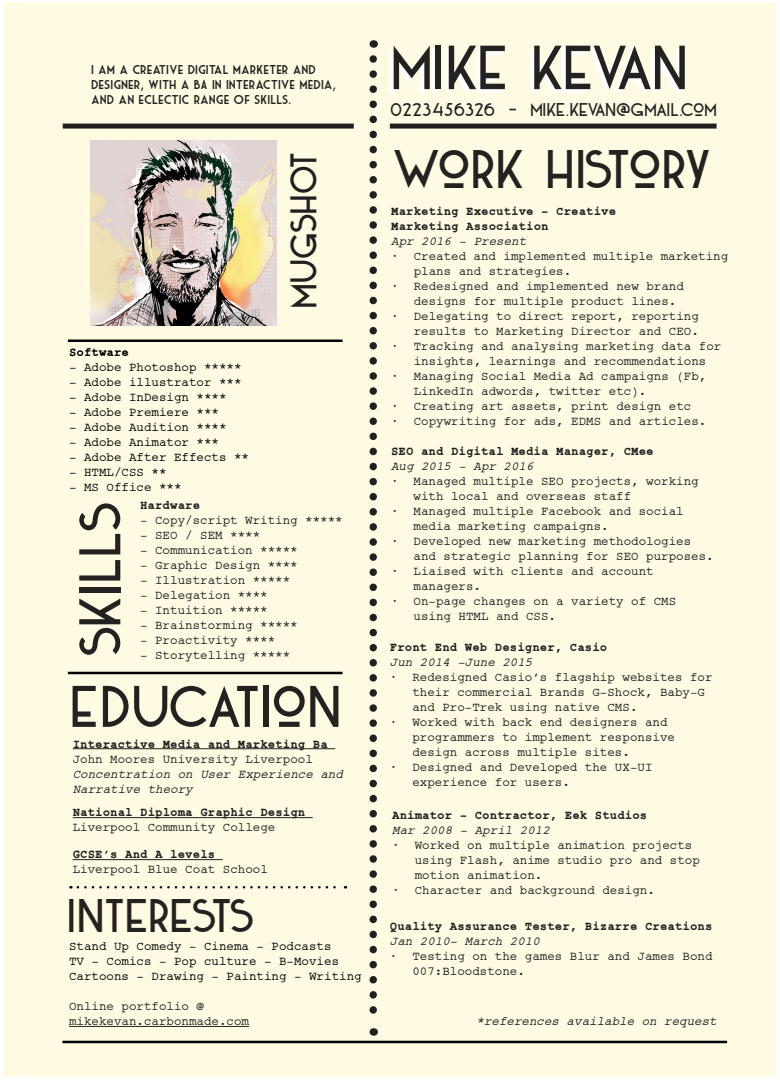
<style>
.page{position:relative;width:780px;height:1088px;background:#fff}
.page>*{position:absolute;margin:0;border:0;box-sizing:border-box;transform-origin:0 0}
.t1{font:54.38px "DK Kaikoura";letter-spacing:-.065em;color:#242121}
.t2{font:51.25px "DK Kaikoura";letter-spacing:-.03em;color:#242121}
.t3{font:47.5px "DK Kaikoura";letter-spacing:-.08em;color:#242121}
.t4{font:41.25px "DK Kaikoura";letter-spacing:-.03em;color:#242121}
.t5{font:32.5px "DK Kaikoura";letter-spacing:-.06em;color:#231f20}
.t6{font:16.12px "DK Kaikoura";letter-spacing:-.045em;color:#242121}
.t7{font:12.5px/15px "Courier Final Draft";color:#231f20}
.t8{font:700 12.5px/15px "Courier Final Draft";color:#231f20}
.t9{font:12.5px/15px "Courier Final Draft";color:#000}
.t10{font:italic 12.5px/15px "Courier Final Draft";color:#231f20}
.t11{font:12.5px/15px "Market Deco";color:#242121}
.t12{font:12.5px/15px "Courier Final Draft";color:#242121}
.t13{font:700 12.5px "Courier Final Draft";color:#000}
.s1{color:#fff}
</style>
<div class="page">
<div style="left:4px;top:3px;width:771px;height:1074px;background:#fffbe3"></div>
<hr style="left:73px;top:748px;width:262px;height:1px;background:#231f20">
<hr style="left:73px;top:817px;width:240px;height:1px;background:#231f20">
<hr style="left:73px;top:859px;width:150px;height:1px;background:#231f20">
<hr style="left:69px;top:1026px;width:180px;height:1px;background:#242121">
<div style="left:63px;top:124px;width:291px;height:5px;background:#231f20"></div>
<img style="left:91px;top:141px;width:185px;height:185px">
<hr style="left:68px;top:339px;width:274px;height:3px;background:#000">
<hr style="left:68px;top:672px;width:274px;height:2px;background:#000">
<svg style="left:78px;top:886px;width:268px;height:2px"></svg>
<hr style="left:62px;top:1041px;width:665px;height:2px;background:#000">
<svg style="left:369px;top:59px;width:8px;height:977px"></svg>
<div style="left:390px;top:124px;width:326px;height:5px;background:#231f20"></div>
<p class="t11" style="left:91px;top:62px;width:247px">I AM A CREATIVE DIGITAL MARKETER AND<br>DESIGNER, WITH A BA IN INTERACTIVE MEDIA,<br>AND AN ECLECTIC RANGE OF SKILLS.</p>
<h3 class="t5" style="left:282px;top:309px;width:159px;rotate:-90deg">MUGSHOT</h3>
<p class="t13" style="left:69px;top:345px;width:62px">Software</p>
<p class="t9" style="left:69px;top:360px;width:174px">- Adobe Photoshop *****</p>
<p class="t9" style="left:69px;top:375px;width:174px">- Adobe illustrator ***</p>
<p class="t9" style="left:69px;top:390px;width:159px">- Adobe InDesign ****</p>
<p class="t9" style="left:69px;top:405px;width:152px">- Adobe Premiere ***</p>
<p class="t9" style="left:69px;top:420px;width:159px">- Adobe Audition ****</p>
<p class="t9" style="left:69px;top:435px;width:152px">- Adobe Animator ***</p>
<p class="t9" style="left:69px;top:450px;width:182px">- Adobe After Effects **</p>
<p class="t9" style="left:69px;top:465px;width:99px">- HTML/CSS **</p>
<p class="t9" style="left:69px;top:480px;width:114px">- MS Office ***</p>
<p class="t8" style="left:140px;top:499px;width:62px">Hardware</p>
<p class="t7" style="left:140px;top:514px;width:204px">- Copy/script Writing *****</p>
<p class="t7" style="left:140px;top:529px;width:122px">- SEO / SEM ****</p>
<p class="t7" style="left:140px;top:544px;width:159px">- Communication *****</p>
<p class="t7" style="left:140px;top:559px;width:159px">- Graphic Design ****</p>
<p class="t7" style="left:140px;top:574px;width:152px">- Illustration *****</p>
<p class="t7" style="left:140px;top:589px;width:129px">- Delegation ****</p>
<p class="t7" style="left:140px;top:604px;width:129px">- Intuition *****</p>
<p class="t7" style="left:140px;top:619px;width:159px">- Brainstorming *****</p>
<p class="t7" style="left:140px;top:634px;width:136px">- Proactivity ****</p>
<p class="t7" style="left:140px;top:649px;width:152px">- Storytelling *****</p>
<h2 class="t2" style="left:69px;top:673px;width:274px">EDUCATION</h2>
<p class="t8" style="left:73px;top:737px;width:257px">Interactive Media and Marketing Ba</p>
<p class="t7" style="left:73px;top:752px;width:242px">John Moores University Liverpool</p>
<p class="t10" style="left:73px;top:767px;width:272px">Concentration on User Experience and<br>Narrative theory</p>
<p class="t8" style="left:73px;top:806px;width:234px">National Diploma Graphic Design</p>
<p class="t7" style="left:73px;top:821px;width:204px">Liverpool Community College</p>
<p class="t8" style="left:73px;top:848px;width:144px">GCSE’s And A levels</p>
<p class="t7" style="left:73px;top:863px;width:197px">Liverpool Blue Coat School</p>
<h3 class="t4" style="left:66px;top:889px;width:191px">INTERESTS</h3>
<p class="t9" style="left:69px;top:940px;width:294px">Stand Up Comedy - Cinema - Podcasts<br>TV - Comics - Pop culture - B-Movies<br>Cartoons - Drawing - Painting - Writing</p>
<p class="t12" style="left:69px;top:1000px;width:182px">Online portfolio @ mikekevan.carbonmade.com</p>
<h2 class="t2" style="left:67px;top:658px;width:160px;rotate:-90deg">SKILLS</h2>
<h1 class="t1" style="left:390px;top:32px;width:296px">MIKE KEV<span class="s1">AN</span></h1>
<p class="t6" style="left:390px;top:99px;width:329px">0223456326 - MIKE.KEVAN@GMAIL.COM</p>
<h3 class="t3" style="left:391px;top:139px;width:323px">WORK HISTORY</h3>
<p class="t8" style="left:391px;top:204px;width:227px">Marketing Executive - Creative<br>Marketing Association</p>
<p class="t10" style="left:391px;top:234px;width:136px">Apr 2016 - Present</p>
<p class="t7" style="left:413px;top:249px;width:316px;text-indent:-22px">• Created and implemented multiple marketing plans and strategies.</p>
<p class="t7" style="left:413px;top:279px;width:272px;text-indent:-22px">• Redesigned and implemented new brand designs for multiple product lines.</p>
<p class="t7" style="left:391px;top:309px;width:309px;text-align:right">• Delegating to direct report, reporting results to Marketing Director and CEO.</p>
<p class="t7" style="left:413px;top:339px;width:309px;text-indent:-22px">• Tracking and analysing marketing data for insights, learnings and recommendations</p>
<p class="t7" style="left:413px;top:369px;width:294px;text-indent:-22px">• Managing Social Media Ad campaigns (Fb,<br>LinkedIn adwords, twitter etc).</p>
<p class="t7" style="left:391px;top:399px;width:302px">• Creating art assets, print design etc</p>
<p class="t7" style="left:391px;top:414px;width:317px">• Copywriting for ads, EDMS and articles.</p>
<p class="t8" style="left:391px;top:445px;width:264px">SEO and Digital Media Manager, CMee</p>
<p class="t10" style="left:391px;top:460px;width:144px">Aug 2015 - Apr 2016</p>
<p class="t7" style="left:413px;top:475px;width:287px;text-indent:-22px">• Managed multiple SEO projects, working with local and overseas staff</p>
<p class="t7" style="left:413px;top:505px;width:272px;text-indent:-22px">• Managed multiple Facebook and social media marketing campaigns.</p>
<p class="t7" style="left:413px;top:535px;width:302px;text-indent:-22px">• Developed new marketing methodologies and strategic planning for SEO purposes.</p>
<p class="t7" style="left:413px;top:565px;width:242px;text-indent:-22px">• Liaised with clients and account managers.</p>
<p class="t7" style="left:413px;top:595px;width:264px;text-indent:-22px">• On-page changes on a variety of CMS using HTML and CSS.</p>
<p class="t8" style="left:390px;top:641px;width:219px">Front End Web Designer, Casio</p>
<p class="t10" style="left:390px;top:656px;width:144px">Jun 2014 -June 2015</p>
<p class="t7" style="left:412px;top:671px;width:302px;text-indent:-22px">• Redesigned Casio’s flagship websites for their commercial Brands G-Shock, Baby-G and Pro-Trek using native CMS.</p>
<p class="t7" style="left:412px;top:716px;width:264px;text-indent:-22px">• Worked with back end designers and programmers to implement responsive design across multiple sites.</p>
<p class="t7" style="left:412px;top:761px;width:242px;text-indent:-22px">• Designed and Developed the UX-UI experience for users.</p>
<p class="t8" style="left:392px;top:809px;width:257px">Animator - Contractor, Eek Studios</p>
<p class="t10" style="left:392px;top:824px;width:159px">Mar 2008 - April 2012</p>
<p class="t7" style="left:415px;top:839px;width:287px;text-indent:-22px">• Worked on multiple animation projects using Flash, anime studio pro and stop motion animation.</p>
<p class="t7" style="left:392px;top:884px;width:264px">• Character and background design.</p>
<p class="t8" style="left:390px;top:919px;width:324px">Quality Assurance Tester, Bizarre Creations</p>
<p class="t10" style="left:390px;top:934px;width:151px">Jan 2010- March 2010</p>
<p class="t7" style="left:412px;top:949px;width:302px;text-indent:-22px">• Testing on the games Blur and James Bond<br>007:Bloodstone.</p>
<p class="t10" style="left:476px;top:1015px;width:242px">*references available on request</p>
</div>
